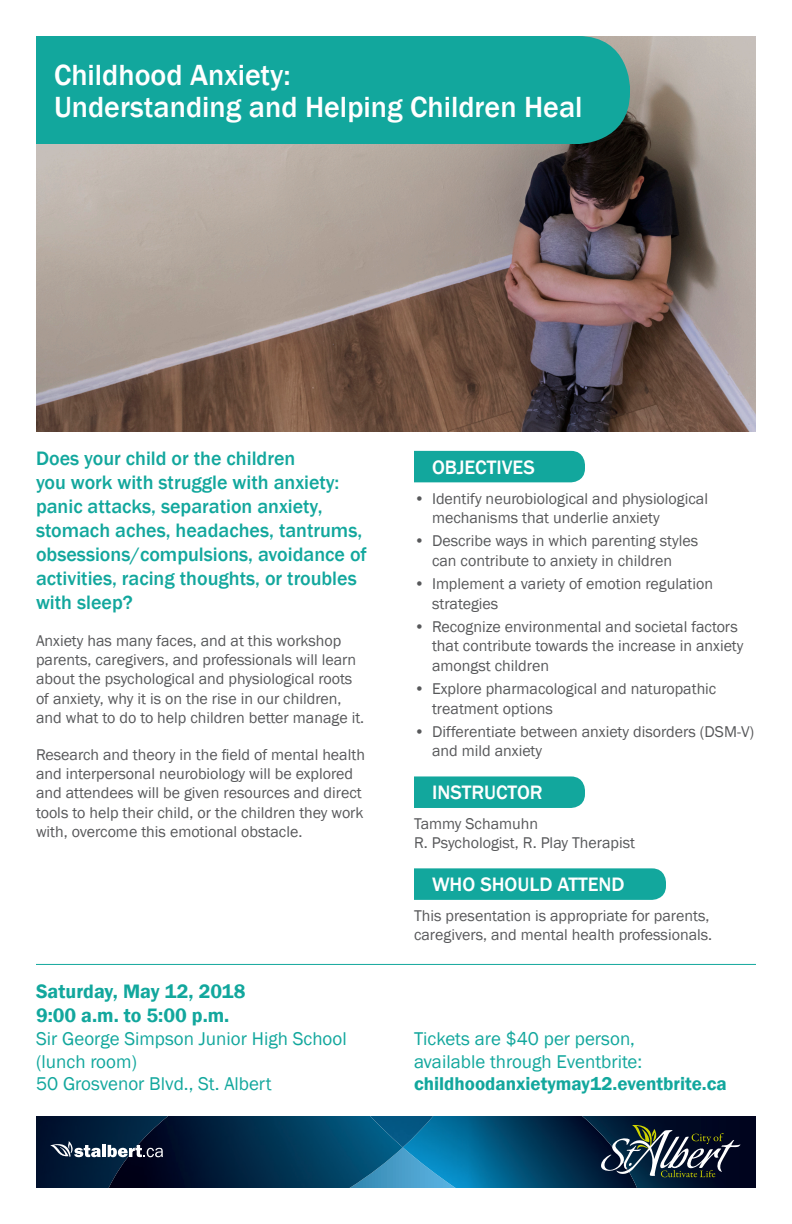
<style>
.page{position:relative;width:792px;height:1224px;background:#fff}
.page>*{position:absolute;margin:0;border:0;box-sizing:border-box;transform-origin:0 0}
.t1{font:500 30px/32px "Franklin Gothic";color:#fff}
.t2{font:500 20px/24px "Franklin Gothic";color:#12a79d}
.t3{font:600 20px/24px "Franklin Gothic";color:#12a79d}
.t4{font:500 20px "Franklin Gothic";color:#fff}
.t5{font:19px/22.8px "Franklin Gothic";color:#12a79d}
.t6{font:16px/19.2px "Franklin Gothic";color:#57585a}
.s1{font-weight:600}
</style>
<div class="page">
<img style="left:36px;top:36px;width:720px;height:396px">
<div style="left:36px;top:36px;width:594px;height:108px;background:#12a79d"></div>
<div style="left:414px;top:451px;width:171px;height:31px;background:#12a79d"></div>
<div style="left:414px;top:776px;width:171px;height:32px;background:#12a79d"></div>
<svg style="left:414px;top:868px;width:252px;height:32px;background:#17a99f"></svg>
<hr style="left:36px;top:964px;width:720px;height:1px;background:#12a79d">
<img style="left:36px;top:1116px;width:73px;height:72px">
<img style="left:109px;top:1116px;width:473px;height:72px">
<img style="left:370px;top:1116px;width:63px;height:31px">
<img style="left:582px;top:1116px;width:174px;height:72px">
<svg style="left:601px;top:1125px;width:139px;height:52px;background:#36434f"></svg>
<hr style="left:102px;top:1145px;width:4px;height:12px;background:#fff">
<svg style="left:108px;top:1145px;width:55px;height:12px"></svg>
<svg style="left:50px;top:1141px;width:51px;height:16px"></svg>
<p class="t1" style="left:54px;top:59px;width:530px">Childhood Anxiety:<br>Understanding and Helping Children Heal</p>
<p class="t2" style="left:36px;top:446px;width:332px">Does your child or the children<br>you work with struggle with anxiety: panic attacks, separation anxiety, stomach aches, headaches, tantrums, obsessions/compulsions, avoidance of activities, racing thoughts, or troubles with sleep?</p>
<p class="t6" style="left:36px;top:631px;width:330px">Anxiety has many faces, and at this workshop parents, caregivers, and professionals will learn about the psychological and physiological roots of anxiety, why it is on the rise in our children, and what to do to help children better manage it.</p>
<p class="t6" style="left:36px;top:745px;width:331px">Research and theory in the field of mental health and interpersonal neurobiology will be explored and attendees will be given resources and direct tools to help their child, or the children they work with, overcome this emotional obstacle.</p>
<p class="t3" style="left:36px;top:980px;width:211px">Saturday, May 12, 2018<br>9:00 a.m. to 5:00 p.m.</p>
<p class="t5" style="left:36px;top:1027px;width:312px">Sir George Simpson Junior High School (lunch room)<br>50 Grosvenor Blvd., St. Albert</p>
<p class="t4" style="left:432px;top:455px;width:104px">OBJECTIVES</p>
<p class="t6" style="left:432px;top:489px;width:278px;text-indent:-18px">• Identify neurobiological and physiological mechanisms that underlie anxiety</p>
<p class="t6" style="left:414px;top:532px;width:286px;text-align:center">• Describe ways in which parenting styles can contribute to anxiety in children</p>
<p class="t6" style="left:432px;top:575px;width:283px;text-indent:-18px">• Implement a variety of emotion regulation strategies</p>
<p class="t6" style="left:432px;top:618px;width:313px;text-indent:-18px">• Recognize environmental and societal factors that contribute towards the increase in anxiety amongst children</p>
<p class="t6" style="left:432px;top:680px;width:286px;text-indent:-18px">• Explore pharmacological and naturopathic treatment options</p>
<p class="t6" style="left:432px;top:723px;width:324px;text-indent:-18px">• Differentiate between anxiety disorders (DSM-V) and mild anxiety</p>
<p class="t4" style="left:432px;top:780px;width:112px">INSTRUCTOR</p>
<p class="t6" style="left:414px;top:815px;width:223px">Tammy Schamuhn<br>R. Psychologist, R. Play Therapist</p>
<p class="t4" style="left:432px;top:872px;width:194px">WHO SHOULD ATTEND</p>
<p class="t6" style="left:414px;top:906px;width:300px">This presentation is appropriate for parents, caregivers, and mental health professionals.</p>
<p class="t5" style="left:414px;top:1027px;width:314px">Tickets are $40 per person,<br>available through Eventbrite: <span class="s1">childhoodanxietymay12.eventbrite.ca</span></p>
</div>
